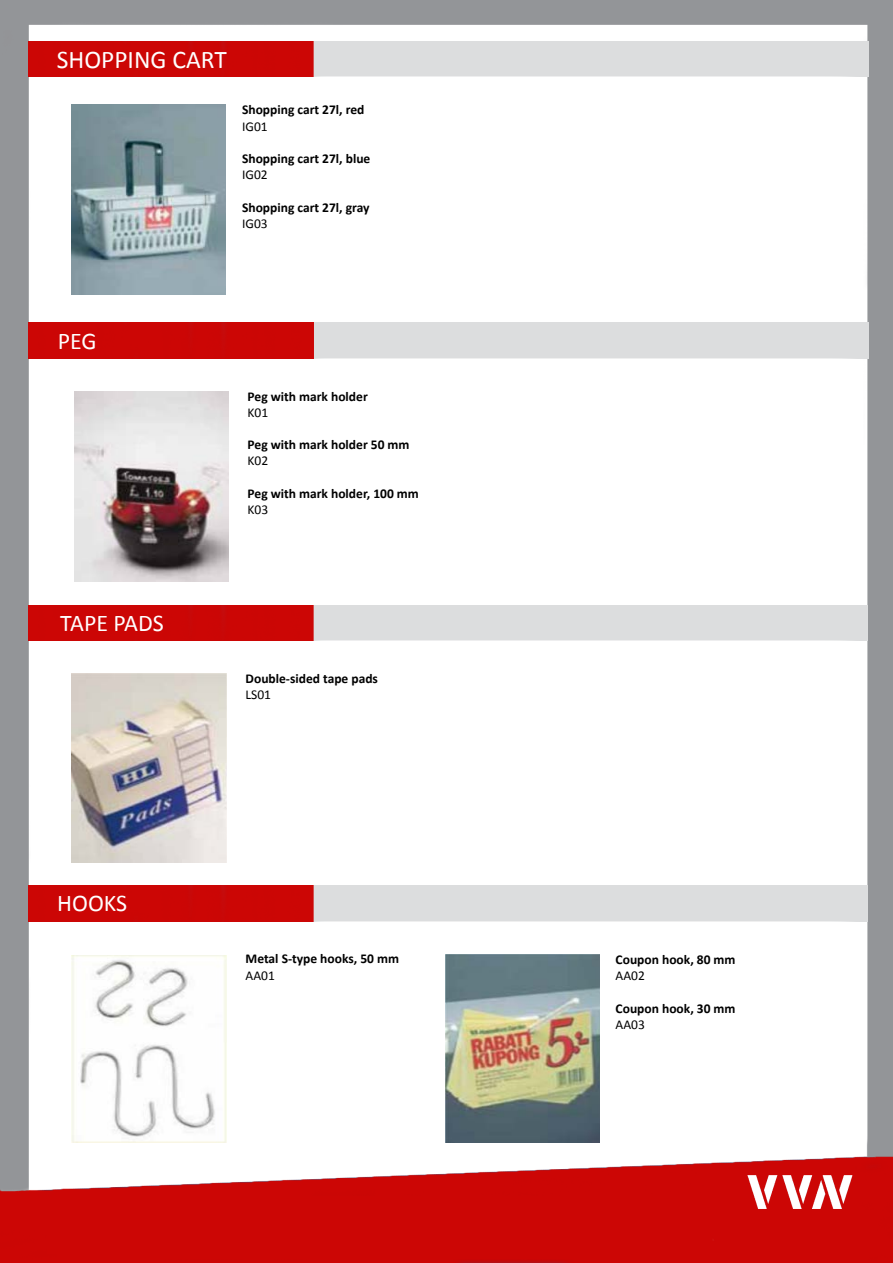
<style>
.page{position:relative;width:893px;height:1263px;background:#fff}
.page>*{position:absolute;margin:0;border:0;box-sizing:border-box;transform-origin:0 0}
.t1{font:25.5px "Calibri";color:#fff}
.t2{font:24px "Calibri";color:#fff}
.t3{font:700 13.5px "Calibri";color:#000}
.t4{font:13.5px "Calibri";color:#000}
</style>
<div class="page">
<img style="left:0;top:0;width:893px;height:1263px">
<img style="left:29px;top:323px;width:839px;height:35px">
<img style="left:28px;top:41px;width:840px;height:36px">
<img style="left:71px;top:105px;width:155px;height:189px">
<img style="left:74px;top:392px;width:155px;height:189px">
<img style="left:28px;top:605px;width:840px;height:36px">
<img style="left:72px;top:673px;width:154px;height:190px">
<img style="left:28px;top:886px;width:840px;height:35px">
<img style="left:72px;top:955px;width:154px;height:187px">
<img style="left:446px;top:954px;width:154px;height:188px">
<div style="left:57px;top:1199px;width:645px;height:60px;background:#cc0605"></div>
<div style="left:735px;top:1210px;width:138px;height:30px;background:#cc0605"></div>
<div style="left:47px;top:1196px;width:665px;height:58px;background:#cc0605"></div>
<div style="left:712px;top:1210px;width:160px;height:38px;background:#cc0605;border-radius:16px"></div>
<h1 class="t1" style="left:57px;top:44px;width:171px">SHOPPING CART</h1>
<p class="t3" style="left:242px;top:101px;width:124px">Shopping cart 27l, red</p>
<p class="t4" style="left:242px;top:118px;width:27px">IG01</p>
<p class="t3" style="left:242px;top:150px;width:130px">Shopping cart 27l, blue</p>
<p class="t4" style="left:242px;top:166px;width:27px">IG02</p>
<p class="t3" style="left:242px;top:198px;width:129px">Shopping cart 27l, gray</p>
<p class="t4" style="left:242px;top:215px;width:27px">IG03</p>
<h2 class="t2" style="left:58px;top:325px;width:40px">PEG</h2>
<h2 class="t2" style="left:60px;top:608px;width:105px">TAPE PADS</h2>
<p class="t3" style="left:248px;top:387px;width:122px">Peg with mark holder</p>
<p class="t4" style="left:248px;top:404px;width:22px">K01</p>
<p class="t3" style="left:248px;top:436px;width:163px">Peg with mark holder 50 mm</p>
<p class="t4" style="left:248px;top:452px;width:22px">K02</p>
<p class="t3" style="left:248px;top:485px;width:173px">Peg with mark holder, 100 mm</p>
<p class="t4" style="left:248px;top:501px;width:22px">K03</p>
<p class="t3" style="left:246px;top:670px;width:134px">Double-sided tape pads</p>
<p class="t4" style="left:246px;top:686px;width:27px">LS01</p>
<h2 class="t2" style="left:57px;top:888px;width:72px">HOOKS</h2>
<p class="t3" style="left:246px;top:950px;width:155px">Metal S-type hooks, 50 mm</p>
<p class="t4" style="left:246px;top:967px;width:31px">AA01</p>
<p class="t3" style="left:616px;top:951px;width:121px">Coupon hook, 80 mm</p>
<p class="t4" style="left:616px;top:967px;width:31px">AA02</p>
<p class="t3" style="left:616px;top:999px;width:121px">Coupon hook, 30 mm</p>
<p class="t4" style="left:616px;top:1016px;width:31px">AA03</p>
</div>
